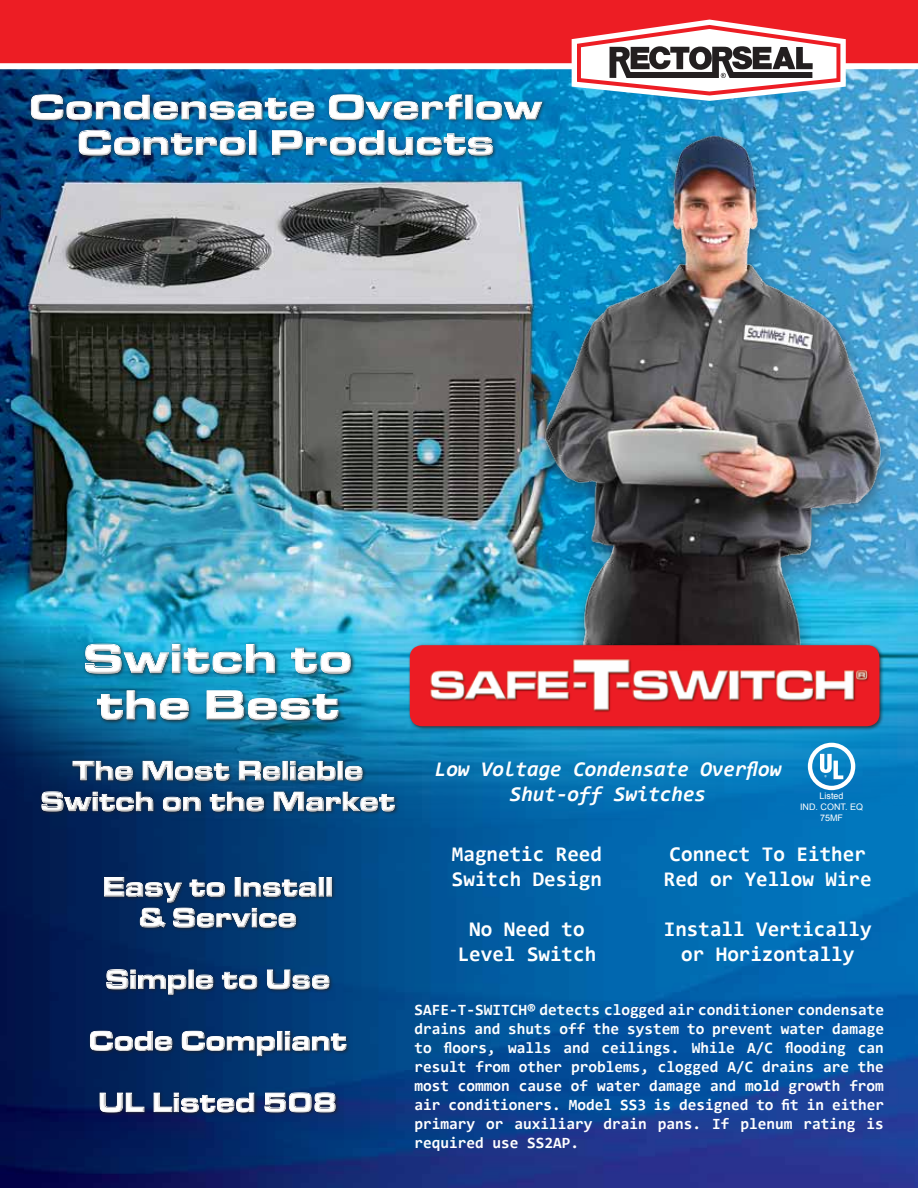
<style>
.page{position:relative;width:918px;height:1188px;background:#fff}
.page>*{position:absolute;margin:0;border:0;box-sizing:border-box;transform-origin:0 0}
.t1{font:700 expanded 42.45px/46.3px "Microgramma Com";letter-spacing:.05em;color:#fff;text-align:center;scale:1.04 1}
.t2{font:700 expanded 36px/35.5px "Microgramma Com";letter-spacing:.05em;color:#fff;text-align:center;scale:1.04 1}
.t3{font:700 expanded 28.2px/30.8px "Microgramma Com";letter-spacing:.04em;color:#fff;text-align:center;scale:.93 1}
.t4{font:700 21px/25.2px "Consolas";color:#fff}
.t5{font:italic 700 21px/25.2px "Consolas";color:#fff;text-align:center}
.t6{font:700 15.75px/18.9px "Consolas";color:#fff;text-align:justify}
.t7{font:9px/10.8px "Arial";color:#fff;text-align:center}
</style>
<div class="page">
<img style="left:0;top:826px;width:918px;height:362px">
<img style="left:0;top:69px;width:918px;height:757px">
<svg style="left:808px;top:743px;width:47px;height:47px"></svg>
<div style="left:29px;top:91px;width:518px;height:69px;background:#231f20;opacity:.75"></div>
<div style="left:28px;top:92px;width:517px;height:64px;background:#fff;opacity:.75"></div>
<div style="left:29px;top:94px;width:516px;height:64px;background:#231f20;opacity:.75"></div>
<div style="left:39px;top:760px;width:358px;height:355px;background:#231f20;opacity:.75"></div>
<img style="left:511px;top:108px;width:396px;height:548px">
<div style="left:408px;top:643px;width:477px;height:88px;background:#231f20;opacity:.75"></div>
<img style="left:410px;top:645px;width:469px;height:81px">
<div style="left:83px;top:641px;width:273px;height:84px;background:#231f20;opacity:.75"></div>
<div style="left:83px;top:643px;width:270px;height:80px;background:#231f20;opacity:.75"></div>
<div style="left:0;top:0;width:918px;height:64px;background:#ed1d24"></div>
<svg style="left:569px;top:17px;width:279px;height:87px"></svg>
<h2 class="t2" style="left:30px;top:88px;width:493px">Condensate Overflow<br>Control Products</h2>
<h1 class="t1" style="left:84px;top:634px;width:258px">Switch to the Best</h1>
<h3 class="t3" style="left:41px;top:754px;width:381px">The Most Reliable<br>Switch on the Market</h3>
<h3 class="t3" style="left:103px;top:871px;width:248px">Easy to Install &amp; Service</h3>
<h3 class="t3" style="left:90px;top:948px;width:278px;line-height:61.5px">Simple to Use<br>Code Compliant<br>UL Listed 508</h3>
<h3 class="t5" style="left:435px;top:754px;width:348px">Low Voltage Condensate Overflow<br>Shut-off Switches</h3>
<p class="t7" style="left:800px;top:791px;width:65px">Listed<br>IND. CONT. EQ<br>75MF</p>
<h3 class="t4" style="left:452px;top:841px;width:152px">Magnetic Reed<br>Switch Design</h3>
<h3 class="t4" style="left:458px;top:917px;width:140px;text-align:center">No Need to<br>Level Switch</h3>
<h3 class="t4" style="left:664px;top:841px;width:209px">Connect To Either<br>Red or Yellow Wire</h3>
<h3 class="t4" style="left:664px;top:917px;width:209px;text-align:center">Install Vertically or Horizontally</h3>
<p class="t6" style="left:414px;top:1001px;width:471px">SAFE-T-SWITCH® detects clogged air conditioner condensate drains and shuts off the system to prevent water damage to floors, walls and ceilings. While A/C flooding can result from other problems, clogged A/C drains are the most common cause of water damage and mold growth from air conditioners. Model SS3 is designed to fit in either primary or auxiliary drain pans. If plenum rating is required use SS2AP.</p>
</div>
